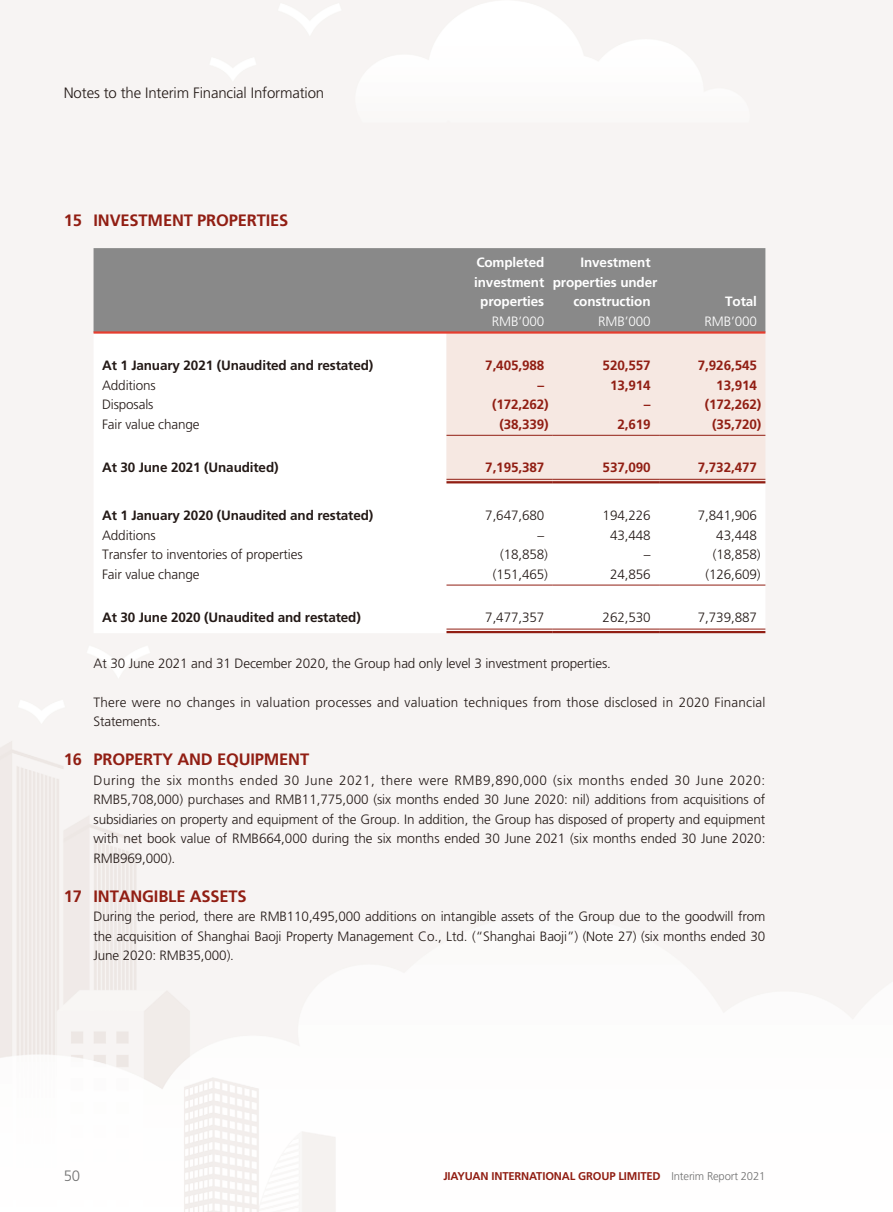
<style>
.page{position:relative;width:893px;height:1212px;background:#fff}
.page>*{position:absolute;margin:0;border:0;box-sizing:border-box;transform-origin:0 0}
.t1{font:700 16.5px "Frutiger LT Std";letter-spacing:-.01em;color:#911e13}
.t2{font:300 15px "Frutiger LT Std";letter-spacing:-.01em;color:#231916}
.t3{font:300 15px "Frutiger LT Std";color:#717171}
.t4{font:300 13.5px/19.5px "Frutiger LT Std";letter-spacing:-.01em;color:#231916;text-align:justify}
.t5{font:700 13.5px "Frutiger LT Std";letter-spacing:-.01em;color:#231916}
.t6{font:300 13.5px/19.5px "Frutiger LT Std";letter-spacing:.015em;color:#231916}
.t7{font:700 13.5px "Frutiger LT Std";letter-spacing:-.01em;color:#911e13}
.t8{font:700 13.5px/19.5px "Frutiger LT Std";letter-spacing:-.01em;color:#fff;text-align:center}
.t9{font:300 13.5px "Frutiger LT Std";letter-spacing:-.01em;color:#fff}
.t10{font:700 11.25px "Frutiger LT Std";letter-spacing:-.015em;color:#911e13}
.s1{font-weight:300;color:#717171}
</style>
<div class="page">
<img style="left:0;top:0;width:893px;height:1212px">
<div style="left:94px;top:248px;width:671px;height:83px;background:#898989"></div>
<svg style="left:94px;top:334px;width:671px;height:299px"></svg>
<div style="left:446px;top:334px;width:319px;height:147px;background:#f6e8e2"></div>
<hr style="left:94px;top:331px;width:671px;height:3px;background:#e63d2f">
<hr style="left:446px;top:435px;width:107px;height:1px;background:#911e13">
<hr style="left:553px;top:435px;width:106px;height:1px;background:#911e13">
<hr style="left:659px;top:435px;width:106px;height:1px;background:#911e13">
<hr style="left:446px;top:479px;width:107px;height:1px;background:#911e13">
<hr style="left:446px;top:481px;width:107px;height:2px;background:#911e13">
<hr style="left:553px;top:479px;width:106px;height:1px;background:#911e13">
<hr style="left:553px;top:481px;width:106px;height:2px;background:#911e13">
<hr style="left:659px;top:479px;width:106px;height:1px;background:#911e13">
<hr style="left:659px;top:481px;width:106px;height:2px;background:#911e13">
<hr style="left:446px;top:585px;width:107px;height:1px;background:#911e13">
<hr style="left:553px;top:585px;width:106px;height:1px;background:#911e13">
<hr style="left:659px;top:585px;width:106px;height:1px;background:#911e13">
<hr style="left:446px;top:629px;width:107px;height:1px;background:#911e13">
<hr style="left:446px;top:631px;width:107px;height:2px;background:#911e13">
<hr style="left:553px;top:629px;width:106px;height:1px;background:#911e13">
<hr style="left:553px;top:631px;width:106px;height:2px;background:#911e13">
<hr style="left:659px;top:629px;width:106px;height:1px;background:#911e13">
<hr style="left:659px;top:631px;width:106px;height:2px;background:#911e13">
<p class="t2" style="left:64px;top:85px;width:262px">Notes to the Interim Financial Information</p>
<p class="t1" style="left:64px;top:213px;width:226px">15 INVESTMENT PROPERTIES</p>
<p class="t8" style="left:474px;top:254px;width:72px">Completed investment properties</p>
<p class="t8" style="left:580px;top:254px;width:72px">Investment</p>
<p class="t8" style="left:553px;top:273px;width:106px">properties under</p>
<p class="t8" style="left:573px;top:293px;width:79px">construction</p>
<p class="t8" style="left:725px;top:293px;width:33px">Total</p>
<p class="t9" style="left:492px;top:315px;width:54px">RMB’000</p>
<p class="t9" style="left:598px;top:315px;width:54px">RMB’000</p>
<p class="t9" style="left:704px;top:315px;width:54px">RMB’000</p>
<p class="t5" style="left:102px;top:359px;width:273px">At 1 January 2021 (Unaudited and restated)</p>
<p class="t7" style="left:485px;top:359px;width:60px">7,405,988</p>
<p class="t7" style="left:603px;top:359px;width:49px">520,557</p>
<p class="t7" style="left:698px;top:359px;width:60px">7,926,545</p>
<p class="t4" style="left:102px;top:376px;width:55px">Additions</p>
<p class="t7" style="left:538px;top:379px;width:8px">–</p>
<p class="t7" style="left:610px;top:379px;width:42px">13,914</p>
<p class="t7" style="left:716px;top:379px;width:42px">13,914</p>
<p class="t4" style="left:102px;top:396px;width:53px">Disposals</p>
<p class="t7" style="left:492px;top:398px;width:58px">(172,262)</p>
<p class="t7" style="left:644px;top:398px;width:8px">–</p>
<p class="t7" style="left:705px;top:398px;width:58px">(172,262)</p>
<p class="t4" style="left:102px;top:415px;width:99px">Fair value change</p>
<p class="t7" style="left:499px;top:418px;width:51px">(38,339)</p>
<p class="t7" style="left:617px;top:418px;width:35px">2,619</p>
<p class="t7" style="left:712px;top:418px;width:51px">(35,720)</p>
<p class="t5" style="left:102px;top:461px;width:178px">At 30 June 2021 (Unaudited)</p>
<p class="t7" style="left:485px;top:461px;width:60px">7,195,387</p>
<p class="t7" style="left:603px;top:461px;width:49px">537,090</p>
<p class="t7" style="left:698px;top:461px;width:60px">7,732,477</p>
<p class="t5" style="left:102px;top:509px;width:273px">At 1 January 2020 (Unaudited and restated)</p>
<p class="t4" style="left:485px;top:506px;width:60px">7,647,680</p>
<p class="t4" style="left:603px;top:506px;width:49px">194,226</p>
<p class="t4" style="left:698px;top:506px;width:60px">7,841,906</p>
<p class="t4" style="left:102px;top:526px;width:55px">Additions</p>
<p class="t4" style="left:538px;top:526px;width:8px">–</p>
<p class="t4" style="left:610px;top:526px;width:42px">43,448</p>
<p class="t4" style="left:716px;top:526px;width:42px">43,448</p>
<p class="t4" style="left:102px;top:545px;width:202px">Transfer to inventories of properties</p>
<p class="t4" style="left:500px;top:545px;width:49px">(18,858)</p>
<p class="t4" style="left:644px;top:545px;width:8px">–</p>
<p class="t4" style="left:713px;top:545px;width:49px">(18,858)</p>
<p class="t4" style="left:102px;top:565px;width:99px">Fair value change</p>
<p class="t4" style="left:493px;top:565px;width:57px">(151,465)</p>
<p class="t4" style="left:610px;top:565px;width:42px">24,856</p>
<p class="t4" style="left:705px;top:565px;width:57px">(126,609)</p>
<p class="t5" style="left:102px;top:611px;width:260px">At 30 June 2020 (Unaudited and restated)</p>
<p class="t4" style="left:485px;top:608px;width:60px">7,477,357</p>
<p class="t4" style="left:603px;top:608px;width:49px">262,530</p>
<p class="t4" style="left:698px;top:608px;width:60px">7,739,887</p>
<p class="t4" style="left:94px;top:654px;width:519px">At 30 June 2021 and 31 December 2020, the Group had only level 3 investment properties.</p>
<p class="t6" style="left:94px;top:693px;width:673px">There were no changes in valuation processes and valuation techniques from those disclosed in 2020 Financial<br>Statements.</p>
<p class="t1" style="left:64px;top:751px;width:247px">16 PROPERTY AND EQUIPMENT</p>
<p class="t4" style="left:94px;top:771px;width:673px">During the six months ended 30 June 2021, there were RMB9,890,000 (six months ended 30 June 2020:<br>RMB5,708,000) purchases and RMB11,775,000 (six months ended 30 June 2020: nil) additions from acquisitions of subsidiaries on property and equipment of the Group. In addition, the Group has disposed of property and equipment with net book value of RMB664,000 during the six months ended 30 June 2021 (six months ended 30 June 2020:<br>RMB969,000).</p>
<p class="t1" style="left:64px;top:888px;width:184px">17 INTANGIBLE ASSETS</p>
<p class="t4" style="left:94px;top:907px;width:673px">During the period, there are RMB110,495,000 additions on intangible assets of the Group due to the goodwill from the acquisition of Shanghai Baoji Property Management Co., Ltd. (“Shanghai Baoji”) (Note 27) (six months ended 30<br>June 2020: RMB35,000).</p>
<p class="t3" style="left:64px;top:1168px;width:18px">50</p>
<p class="t10" style="left:443px;top:1170px;width:324px">JIAYUAN INTERNATIONAL GROUP LIMITED <span class="s1">Interim Report 2021</span></p>
</div>
